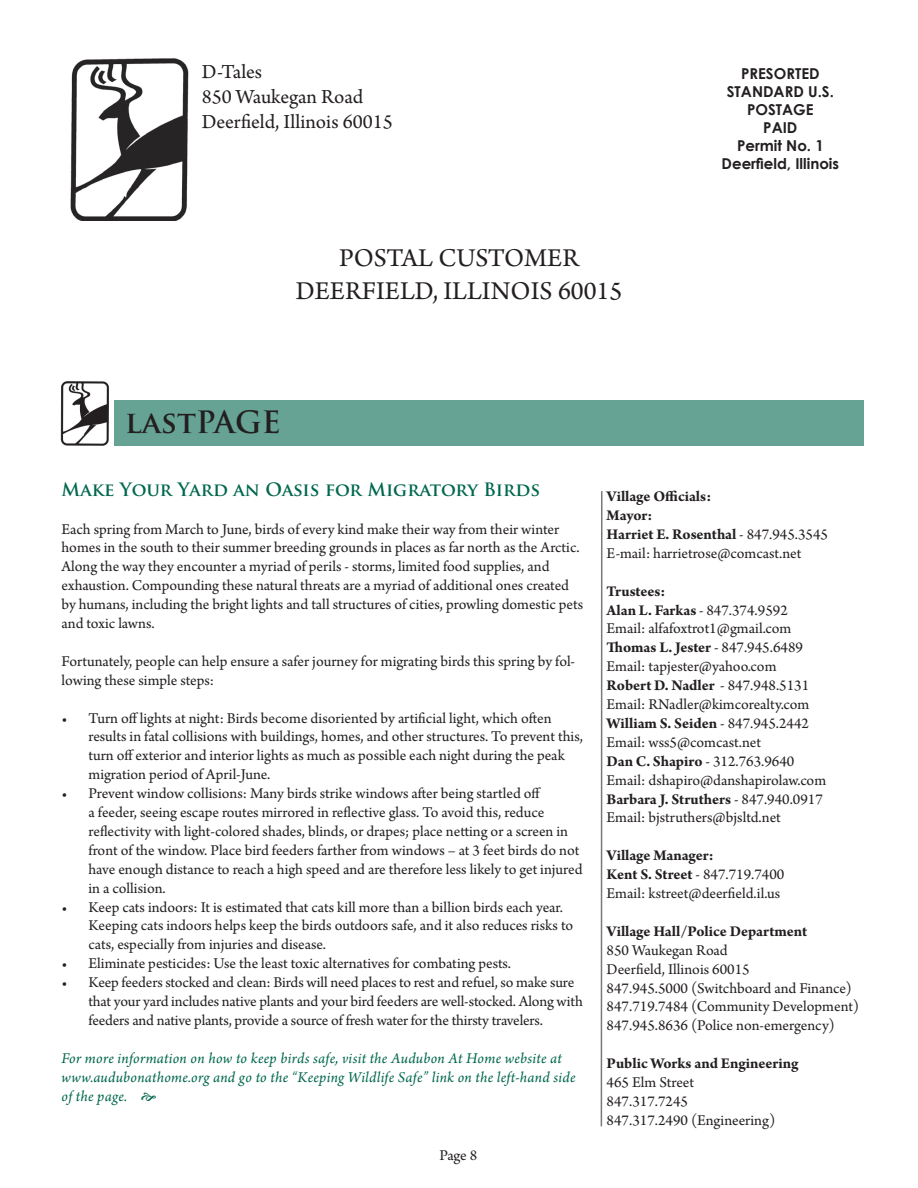
<style>
.page{position:relative;width:918px;height:1188px;background:#fff}
.page>*{position:absolute;margin:0;border:0;box-sizing:border-box;transform-origin:0 0}
.t1{font:700 30px "Trajan Pro";color:#231f20}
.t2{font:27px/32.4px "Arno Pro";color:#231f20;text-align:center}
.t3{font:21px/25.2px "Arno Pro";color:#231f20}
.t4{font:700 18px "Trajan Pro";color:#01674d}
.t5{font:15.75px/18.9px "Arno Pro";color:#231f20}
.t6{font:italic 15.75px/18.9px "Arno Pro";letter-spacing:.015em;color:#01674d}
.t7{font:700 15.75px "Arno Pro";letter-spacing:-.005em;color:#231f20}
.t8{font:700 15px/18px "Century Gothic";color:#231f20;text-align:center}
.s1{font-weight:700}
</style>
<div class="page">
<div style="left:114px;top:400px;width:750px;height:45px;background:#66a394"></div>
<img style="left:61px;top:381px;width:48px;height:64px">
<hr style="left:601px;top:491px;width:2px;height:635px;background:#231f20">
<img style="left:70px;top:58px;width:120px;height:162px">
<h3 class="t3" style="left:202px;top:60px;width:192px">D-Tales<br>850 Waukegan Road<br>Deerfield, Illinois 60015</h3>
<h2 class="t2" style="left:296px;top:243px;width:328px">POSTAL CUSTOMER<br>DEERFIELD, ILLINOIS 60015</h2>
<h1 class="t1" style="left:125px;top:404px;width:157px">lastPAGE</h1>
<p class="t8" style="left:722px;top:64px;width:119px">PRESORTED<br>STANDARD U.S.<br>POSTAGE<br>PAID<br>Permit No. 1<br>Deerfield, Illinois</p>
<p class="t4" style="left:62px;top:478px;width:480px">Make Your Yard an Oasis for Migratory Birds</p>
<p class="t5" style="left:62px;top:520px;width:523px">Each spring from March to June, birds of every kind make their way from their winter homes in the south to their summer breeding grounds in places as far north as the Arctic.<br>Along the way they encounter a myriad of perils - storms, limited food supplies, and exhaustion. Compounding these natural threats are a myriad of additional ones created by humans, including the bright lights and tall structures of cities, prowling domestic pets and toxic lawns.</p>
<p class="t5" style="left:62px;top:653px;width:515px">Fortunately, people can help ensure a safer journey for migrating birds this spring by fol&shy;lowing these simple steps:</p>
<p class="t5" style="left:88px;top:709px;width:496px;text-indent:-27px">• Turn off lights at night: Birds become disoriented by artificial light, which often results in fatal collisions with buildings, homes, and other structures. To prevent this, turn off exterior and interior lights as much as possible each night during the peak migration period of April-June.</p>
<p class="t5" style="left:88px;top:785px;width:496px;text-indent:-27px">• Prevent window collisions: Many birds strike windows after being startled off<br>a feeder, seeing escape routes mirrored in reflective glass. To avoid this, reduce reflectivity with light-colored shades, blinds, or drapes; place netting or a screen in front of the window. Place bird feeders farther from windows – at 3 feet birds do not have enough distance to reach a high speed and are therefore less likely to get injured in a collision.</p>
<p class="t5" style="left:88px;top:898px;width:486px;text-indent:-27px">• Keep cats indoors: It is estimated that cats kill more than a billion birds each year.<br>Keeping cats indoors helps keep the birds outdoors safe, and it also reduces risks to cats, especially from injuries and disease.</p>
<p class="t5" style="left:62px;top:955px;width:451px">• Eliminate pesticides: Use the least toxic alternatives for combating pests.</p>
<p class="t5" style="left:88px;top:974px;width:496px;text-indent:-27px">• Keep feeders stocked and clean: Birds will need places to rest and refuel, so make sure that your yard includes native plants and your bird feeders are well-stocked. Along with feeders and native plants, provide a source of fresh water for the thirsty travelers.</p>
<p class="t6" style="left:62px;top:1049px;width:515px">For more information on how to keep birds safe, visit the Audubon At Home website at www.audubonathome.org and go to the “Keeping Wildlife Safe” link on the left-hand side of the page.</p>
<p class="t5" style="left:439px;top:1146px;width:40px">Page 8</p>
<p class="t5" style="left:607px;top:488px;width:223px"><span class="s1">Village Officials:<br>Mayor:<br>Harriet E. Rosenthal</span> - 847.945.3545<br>E-mail: harrietrose@comcast.net</p>
<p class="t5" style="left:607px;top:582px;width:221px"><span class="s1">Trustees:<br>Alan L. Farkas</span> - 847.374.9592<br>Email: alfafoxtrot1@gmail.com<br><span class="s1">Thomas L. Jester</span> - 847.945.6489<br>Email: tapjester@yahoo.com<br><span class="s1">Robert D. Nadler</span> - 847.948.5131<br>Email: RNadler@kimcorealty.com<br><span class="s1">William S. Seiden</span> - 847.945.2442<br>Email: wss5@comcast.net<br><span class="s1">Dan C. Shapiro</span> - 312.763.9640<br>Email: dshapiro@danshapirolaw.com<br><span class="s1">Barbara J. Struthers</span> - 847.940.0917<br>Email: bjstruthers@bjsltd.net</p>
<p class="t5" style="left:607px;top:847px;width:179px"><span class="s1">Village Manager:<br>Kent S. Street</span> - 847.719.7400<br>Email: kstreet@deerfield.il.us</p>
<p class="t7" style="left:607px;top:922px;width:202px">Village Hall/Police Department</p>
<p class="t5" style="left:607px;top:941px;width:254px">850 Waukegan Road<br>Deerfield, Illinois 60015<br>847.945.5000 (Switchboard and Finance)<br>847.719.7484 (Community Development)<br>847.945.8636 (Police non-emergency)</p>
<p class="t7" style="left:607px;top:1054px;width:194px">Public Works and Engineering</p>
<p class="t5" style="left:607px;top:1074px;width:170px">465 Elm Street<br>847.317.7245<br>847.317.2490 (Engineering)</p>
</div>
